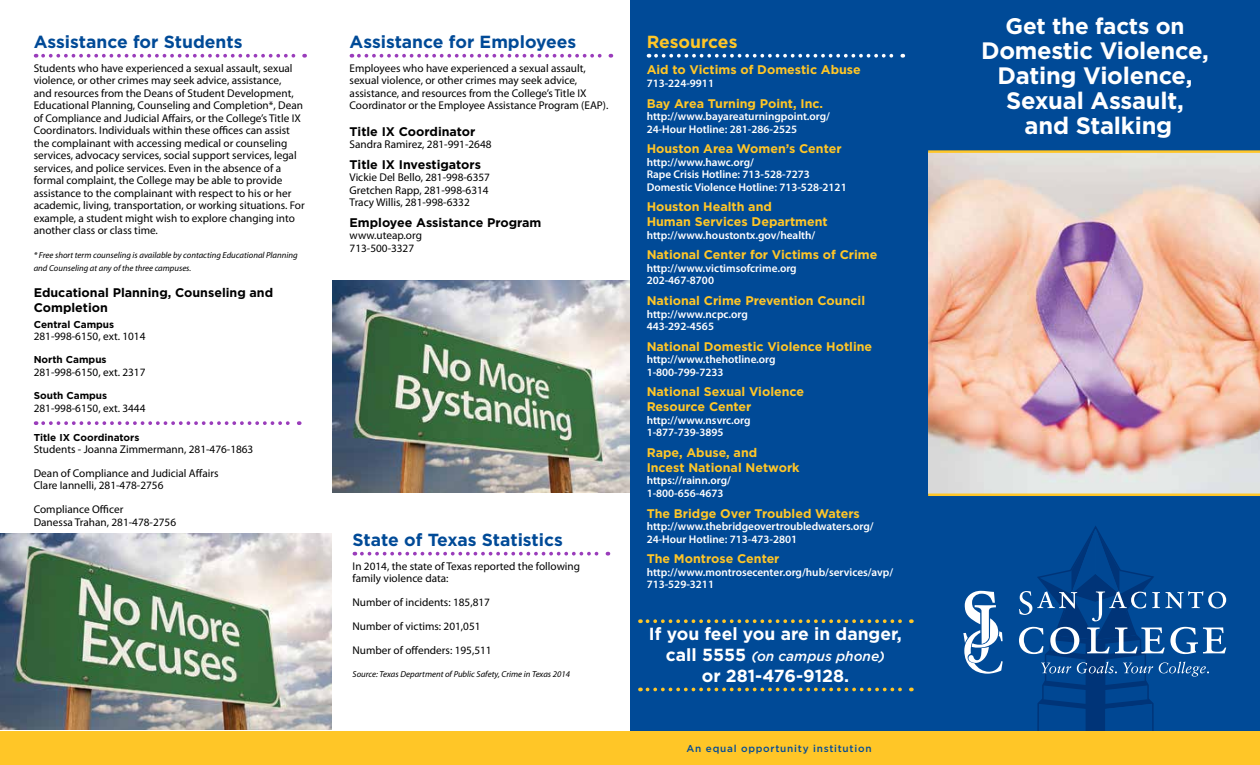
<style>
.page{position:relative;width:1260px;height:765px;background:#fff}
.page>*{position:absolute;margin:0;border:0;box-sizing:border-box;transform-origin:0 0}
.t1{font:700 23.75px/25px "Gotham";letter-spacing:-.01em;color:#fff;text-align:center}
.t2{font:700 22.5px "Gotham";letter-spacing:-.01em;color:#fff}
.t3{font:700 17.5px "Gotham";color:#004a97}
.t4{font:700 17.5px "Gotham";color:#fff}
.t5{font:700 17.5px "Gotham";color:#ffc627}
.t6{font:italic 500 13.75px "Gotham";color:#fff}
.t7{font:700 12.5px/15px "Gotham";color:#ffc627}
.t8{font:700 12.5px/15px "Gotham";color:#000}
.t9{font:11.25px/12.5px "Myriad Pro";color:#000}
.t10{font:600 11.25px/12.5px "Myriad Pro";color:#fff}
.t11{font:700 10px "Gotham";color:#000}
.t12{font:500 10px "Gotham";letter-spacing:.075em;color:#004a97}
.t13{font:italic 8.75px/12.5px "Myriad Pro";color:#000}
.s1{font-weight:700;font-style:normal;font-size:17.5px}
</style>
<div class="page">
<div style="left:630px;top:0;width:630px;height:765px;background:#004a97"></div>
<div style="left:0;top:731px;width:1260px;height:34px;background:#ffc627"></div>
<img style="left:928px;top:153px;width:332px;height:341px">
<hr style="left:928px;top:150px;width:332px;height:3px;background:#ffc627">
<hr style="left:928px;top:494px;width:332px;height:2px;background:#ffc627">
<svg style="left:43px;top:54px;width:262px;height:4px"></svg>
<svg style="left:963px;top:591px;width:40px;height:83px"></svg>
<svg style="left:1019px;top:526px;width:207px;height:205px"></svg>
<svg style="left:359px;top:54px;width:252px;height:4px"></svg>
<svg style="left:656px;top:54px;width:247px;height:4px"></svg>
<svg style="left:362px;top:552px;width:246px;height:4px"></svg>
<img style="left:332px;top:280px;width:298px;height:213px">
<img style="left:0;top:534px;width:332px;height:196px">
<svg style="left:648px;top:619px;width:264px;height:4px"></svg>
<svg style="left:648px;top:688px;width:264px;height:3px"></svg>
<svg style="left:43px;top:421px;width:257px;height:4px"></svg>
<h3 class="t3" style="left:34px;top:32px;width:210px">Assistance for Students</h3>
<p class="t9" style="left:34px;top:62px;width:273px">Students who have experienced a sexual assault, sexual violence, or other crimes may seek advice, assistance,<br>and resources from the Deans of Student Development, Educational Planning, Counseling and Completion*, Dean of Compliance and Judicial Affairs, or the College’s Title IX Coordinators. Individuals within these offices can assist the complainant with accessing medical or counseling services, advocacy services, social support services, legal services, and police services. Even in the absence of a formal complaint, the College may be able to provide assistance to the complainant with respect to his or her academic, living, transportation, or working situations. For example, a student might wish to explore changing into another class or class time.</p>
<p class="t13" style="left:34px;top:249px;width:266px">* Free short term counseling is available by contacting Educational Planning and Counseling at any of the three campuses.</p>
<p class="t8" style="left:34px;top:285px;width:241px">Educational Planning, Counseling and<br>Completion</p>
<p class="t11" style="left:34px;top:318px;width:82px">Central Campus</p>
<p class="t9" style="left:34px;top:330px;width:113px">281-998-6150, ext. 1014</p>
<p class="t11" style="left:34px;top:354px;width:74px">North Campus</p>
<p class="t9" style="left:34px;top:366px;width:113px">281-998-6150, ext. 2317</p>
<p class="t11" style="left:34px;top:390px;width:75px">South Campus</p>
<p class="t9" style="left:34px;top:402px;width:113px">281-998-6150, ext. 3444</p>
<p class="t11" style="left:34px;top:431px;width:107px">Title IX Coordinators</p>
<p class="t9" style="left:34px;top:437px;width:221px;line-height:23.8px">Students - Joanna Zimmermann, 281-476-1863<br>Dean of Compliance and Judicial Affairs</p>
<p class="t9" style="left:34px;top:474px;width:131px;line-height:23.8px">Clare Iannelli, 281-478-2756<br>Compliance Officer</p>
<p class="t9" style="left:34px;top:515px;width:144px">Danessa Trahan, 281-478-2756</p>
<h3 class="t3" style="left:350px;top:32px;width:228px">Assistance for Employees</h3>
<p class="t9" style="left:350px;top:62px;width:260px">Employees who have experienced a sexual assault, sexual violence, or other crimes may seek advice, assistance, and resources from the College’s Title IX Coordinator or the Employee Assistance Program (EAP).</p>
<p class="t8" style="left:350px;top:123px;width:127px">Title IX Coordinator</p>
<p class="t9" style="left:350px;top:138px;width:143px">Sandra Ramirez, 281-991-2648</p>
<p class="t8" style="left:350px;top:157px;width:133px">Title IX Investigators</p>
<p class="t9" style="left:350px;top:171px;width:142px;text-align:justify">Vickie Del Bello, 281-998-6357<br>Gretchen Rapp, 281-998-6314<br>Tracy Willis, 281-998-6332</p>
<p class="t8" style="left:350px;top:215px;width:193px">Employee Assistance Program</p>
<p class="t9" style="left:350px;top:229px;width:74px">www.uteap.org<br>713-500-3327</p>
<h3 class="t3" style="left:353px;top:530px;width:212px">State of Texas Statistics</h3>
<p class="t9" style="left:353px;top:560px;width:229px">In 2014, the state of Texas reported the following family violence data:</p>
<p class="t9" style="left:353px;top:590px;width:141px;line-height:23.8px">Number of incidents: 185,817<br>Number of victims: 201,051<br>Number of offenders: 195,511</p>
<p class="t13" style="left:353px;top:668px;width:219px">Source: Texas Department of Public Safety, Crime in Texas 2014</p>
<h3 class="t5" style="left:647px;top:32px;width:92px">Resources</h3>
<p class="t7" style="left:647px;top:62px;width:216px">Aid to Victims of Domestic Abuse</p>
<p class="t10" style="left:647px;top:77px;width:69px">713-224-9911</p>
<p class="t7" style="left:647px;top:95px;width:178px">Bay Area Turning Point, Inc.</p>
<p class="t10" style="left:647px;top:110px;width:185px">http://www.bayareaturningpoint.org/<br>24-Hour Hotline: 281-286-2525</p>
<p class="t7" style="left:647px;top:141px;width:196px">Houston Area Women’s Center</p>
<p class="t10" style="left:647px;top:155px;width:202px">http://www.hawc.org/<br>Rape Crisis Hotline: 713-528-7273<br>Domestic Violence Hotline: 713-528-2121</p>
<p class="t7" style="left:647px;top:199px;width:183px">Houston Health and<br>Human Services Department</p>
<p class="t10" style="left:647px;top:229px;width:170px">http://www.houstontx.gov/health/</p>
<p class="t7" style="left:647px;top:247px;width:232px">National Center for Victims of Crime</p>
<p class="t10" style="left:647px;top:262px;width:152px">http://www.victimsofcrime.org<br>202-467-8700</p>
<p class="t7" style="left:647px;top:293px;width:220px">National Crime Prevention Council</p>
<p class="t10" style="left:647px;top:307px;width:103px">http://www.ncpc.org<br>443-292-4565</p>
<p class="t7" style="left:647px;top:338px;width:227px">National Domestic Violence Hotline</p>
<p class="t10" style="left:647px;top:353px;width:131px">http://www.thehotline.org<br>1-800-799-7233</p>
<p class="t7" style="left:647px;top:384px;width:159px">National Sexual Violence<br>Resource Center</p>
<p class="t10" style="left:647px;top:414px;width:105px">http://www.nsvrc.org<br>1-877-739-3895</p>
<p class="t7" style="left:647px;top:445px;width:154px">Rape, Abuse, and<br>Incest National Network</p>
<p class="t10" style="left:647px;top:474px;width:86px">https://rainn.org/<br>1-800-656-4673</p>
<p class="t7" style="left:647px;top:505px;width:215px">The Bridge Over Troubled Waters</p>
<p class="t10" style="left:647px;top:520px;width:229px">http://www.thebridgeovertroubledwaters.org/<br>24-Hour Hotline: 713-473-2801</p>
<p class="t7" style="left:647px;top:551px;width:134px">The Montrose Center</p>
<p class="t10" style="left:647px;top:565px;width:248px">http://www.montrosecenter.org/hub/services/avp/<br>713-529-3211</p>
<h3 class="t4" style="left:649px;top:624px;width:254px">If you feel you are in danger,</h3>
<p class="t6" style="left:666px;top:648px;width:221px"><span class="s1">call 5555</span> (on campus phone)</p>
<h3 class="t4" style="left:702px;top:666px;width:149px">or 281-476-9128.</h3>
<p class="t12" style="left:687px;top:743px;width:187px">An equal opportunity institution</p>
<h2 class="t2" style="left:1006px;top:13px;width:180px">Get the facts on</h2>
<h1 class="t1" style="left:981px;top:37px;width:229px">Domestic Violence,<br>Dating Violence,<br>Sexual Assault, and Stalking</h1>
</div>
